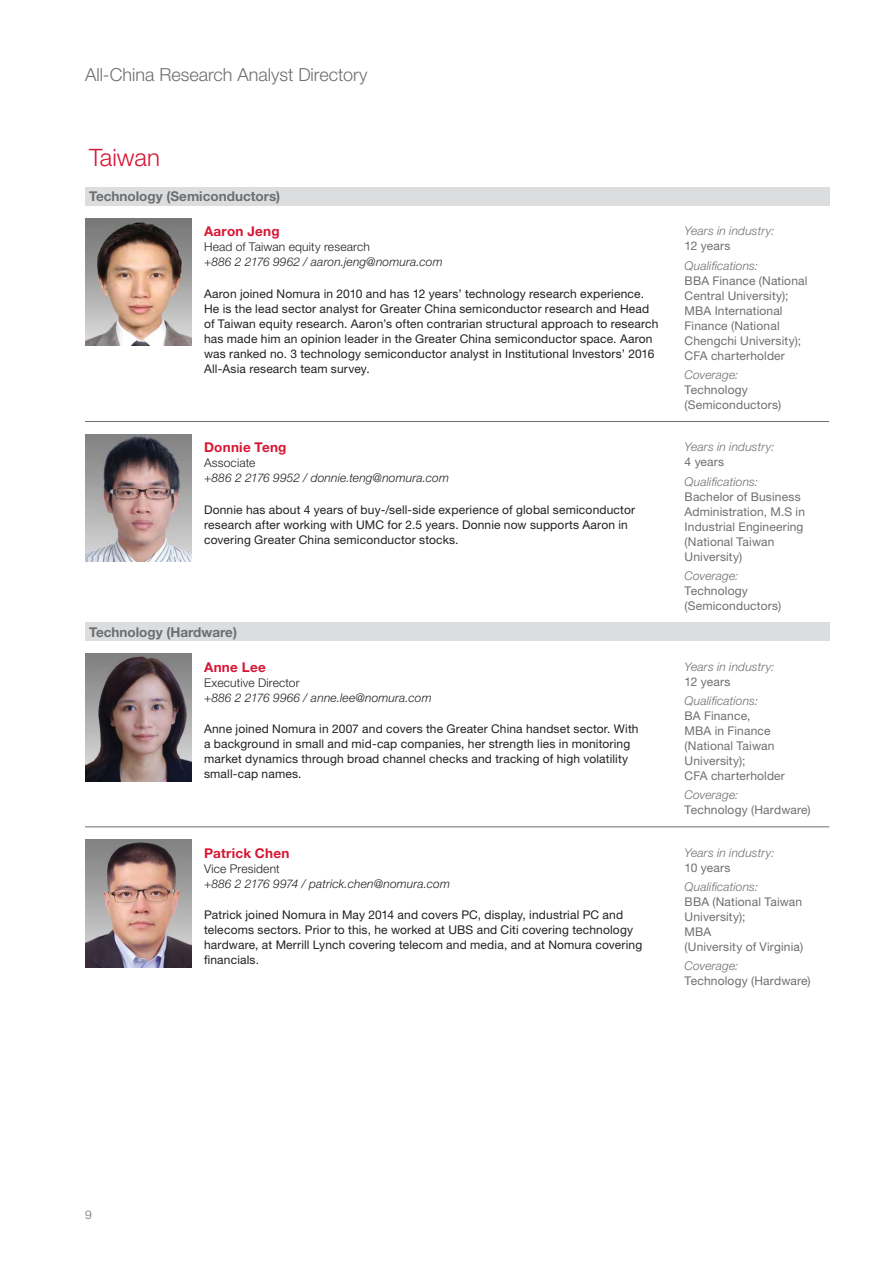
<style>
.page{position:relative;width:893px;height:1263px;background:#fff}
.page>*{position:absolute;margin:0;border:0;box-sizing:border-box;transform-origin:0 0}
.t1{font:300 24px "Helvetica Neue LT Std";color:#d71634}
.t2{font:300 18px "Helvetica Neue LT Std";color:#6d6e70}
.t3{font:700 13.5px "Helvetica Neue LT Std";color:#6d6e70}
.t4{font:700 13.5px "Helvetica Neue LT Std";letter-spacing:.02em;color:#d71634}
.t5{font:12px/15px "Helvetica Neue LT Std";letter-spacing:.015em;color:#231f20}
.t6{font:12px/15px "Helvetica Neue LT Std";letter-spacing:.015em;color:#6d6e70}
.t7{font:italic 300 12px "Helvetica Neue LT Std";letter-spacing:.015em;color:#6d6e70}
.t8{font:italic 300 12px "Helvetica Neue LT Std";letter-spacing:.01em;color:#231f20}
.t9{font:300 12px "Helvetica Neue LT Std";letter-spacing:.015em;color:#231f20}
.t10{font:300 12px "Helvetica Neue LT Std";color:#6c6d70}
</style>
<div class="page">
<div style="left:85px;top:187px;width:744px;height:18px;background:#dcddde"></div>
<div style="left:85px;top:623px;width:744px;height:18px;background:#dcddde"></div>
<hr style="left:85px;top:421px;width:744px;height:1px;background:#6d6e70">
<hr style="left:85px;top:826px;width:744px;height:1px;background:#6d6e70">
<img style="left:85px;top:218px;width:106px;height:128px">
<img style="left:85px;top:434px;width:106px;height:128px">
<img style="left:85px;top:654px;width:106px;height:127px">
<img style="left:85px;top:840px;width:106px;height:127px">
<h2 class="t2" style="left:85px;top:68px;width:284px">All-China Research Analyst Directory</h2>
<h1 class="t1" style="left:89px;top:148px;width:72px">Taiwan</h1>
<p class="t3" style="left:89px;top:191px;width:192px">Technology (Semiconductors)</p>
<p class="t4" style="left:204px;top:226px;width:77px">Aaron Jeng</p>
<p class="t9" style="left:204px;top:243px;width:167px">Head of Taiwan equity research</p>
<p class="t8" style="left:204px;top:258px;width:240px">+886 2 2176 9962 / aaron.jeng@nomura.com</p>
<p class="t5" style="left:204px;top:287px;width:456px">Aaron joined Nomura in 2010 and has 12 years’ technology research experience.<br>He is the lead sector analyst for Greater China semiconductor research and Head of Taiwan equity research. Aaron’s often contrarian structural approach to research has made him an opinion leader in the Greater China semiconductor space. Aaron was ranked no. 3 technology semiconductor analyst in Institutional Investors’ 2016<br>All-Asia research team survey.</p>
<p class="t4" style="left:204px;top:443px;width:84px">Donnie Teng</p>
<p class="t9" style="left:204px;top:459px;width:53px">Associate</p>
<p class="t8" style="left:204px;top:474px;width:246px">+886 2 2176 9952 / donnie.teng@nomura.com</p>
<p class="t5" style="left:204px;top:504px;width:432px">Donnie has about 4 years of buy-/sell-side experience of global semiconductor research after working with UMC for 2.5 years. Donnie now supports Aaron in covering Greater China semiconductor stocks.</p>
<p class="t3" style="left:89px;top:627px;width:149px">Technology (Hardware)</p>
<p class="t4" style="left:204px;top:662px;width:63px">Anne Lee</p>
<p class="t9" style="left:204px;top:678px;width:97px">Executive Director</p>
<p class="t8" style="left:204px;top:693px;width:229px">+886 2 2176 9966 / anne.lee@nomura.com</p>
<p class="t5" style="left:204px;top:723px;width:436px">Anne joined Nomura in 2007 and covers the Greater China handset sector. With a background in small and mid-cap companies, her strength lies in monitoring market dynamics through broad channel checks and tracking of high volatility small-cap names.</p>
<p class="t4" style="left:204px;top:848px;width:87px">Patrick Chen</p>
<p class="t9" style="left:204px;top:864px;width:77px">Vice President</p>
<p class="t8" style="left:204px;top:879px;width:247px">+886 2 2176 9974 / patrick.chen@nomura.com</p>
<p class="t5" style="left:204px;top:909px;width:440px">Patrick joined Nomura in May 2014 and covers PC, display, industrial PC and telecoms sectors. Prior to this, he worked at UBS and Citi covering technology hardware, at Merrill Lynch covering telecom and media, and at Nomura covering financials.</p>
<p class="t7" style="left:685px;top:226px;width:91px">Years in industry:</p>
<p class="t6" style="left:685px;top:240px;width:47px">12 years</p>
<p class="t7" style="left:685px;top:261px;width:75px">Qualifications:</p>
<p class="t6" style="left:685px;top:274px;width:124px">BBA Finance (National<br>Central University);<br>MBA International<br>Finance (National<br>Chengchi University);<br>CFA charterholder</p>
<p class="t7" style="left:685px;top:370px;width:55px">Coverage:</p>
<p class="t6" style="left:685px;top:383px;width:98px">Technology (Semiconductors)</p>
<p class="t7" style="left:685px;top:443px;width:91px">Years in industry:</p>
<p class="t6" style="left:685px;top:456px;width:41px">4 years</p>
<p class="t7" style="left:685px;top:477px;width:75px">Qualifications:</p>
<p class="t6" style="left:685px;top:490px;width:122px">Bachelor of Business<br>Administration, M.S in<br>Industrial Engineering (National Taiwan<br>University)</p>
<p class="t7" style="left:685px;top:571px;width:55px">Coverage:</p>
<p class="t6" style="left:685px;top:584px;width:98px">Technology (Semiconductors)</p>
<p class="t7" style="left:685px;top:662px;width:91px">Years in industry:</p>
<p class="t6" style="left:685px;top:675px;width:47px">12 years</p>
<p class="t7" style="left:685px;top:696px;width:75px">Qualifications:</p>
<p class="t6" style="left:685px;top:709px;width:102px">BA Finance,<br>MBA in Finance (National Taiwan<br>University);<br>CFA charterholder</p>
<p class="t7" style="left:685px;top:790px;width:55px">Coverage:</p>
<p class="t6" style="left:685px;top:804px;width:127px">Technology (Hardware)</p>
<p class="t7" style="left:685px;top:848px;width:91px">Years in industry:</p>
<p class="t6" style="left:685px;top:861px;width:47px">10 years</p>
<p class="t7" style="left:685px;top:882px;width:75px">Qualifications:</p>
<p class="t6" style="left:685px;top:896px;width:120px">BBA (National Taiwan<br>University);<br>MBA<br>(University of Virginia)</p>
<p class="t7" style="left:685px;top:961px;width:55px">Coverage:</p>
<p class="t6" style="left:685px;top:975px;width:127px">Technology (Hardware)</p>
<p class="t10" style="left:85px;top:1210px;width:8px">9</p>
</div>
